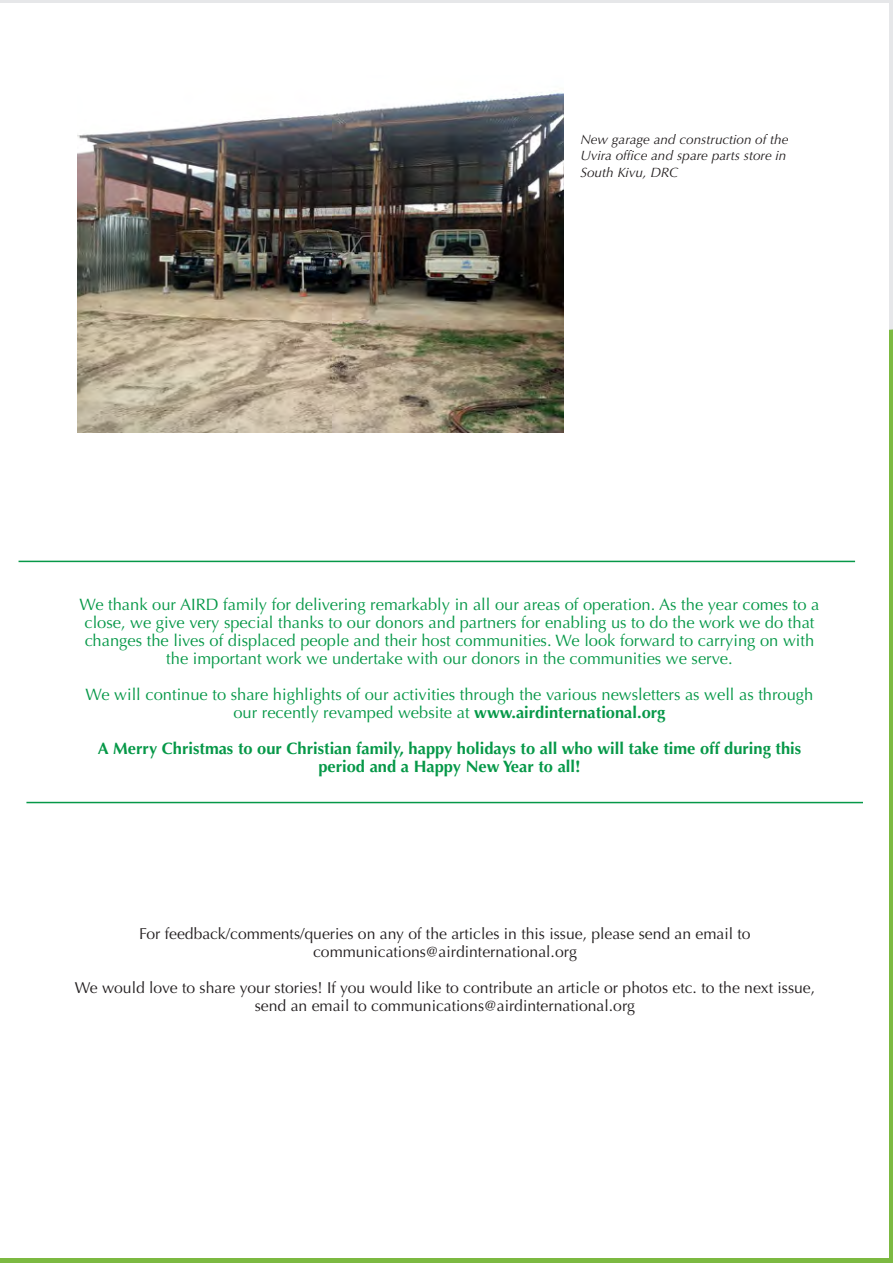
<style>
.page{position:relative;width:893px;height:1263px;background:#fff}
.page>*{position:absolute;margin:0;border:0;box-sizing:border-box;transform-origin:0 0}
.t1{font:16.5px/18px "Optima";color:#069848;text-align:center}
.t2{font:700 16.5px/18px "Optima";color:#069848;text-align:center}
.t3{font:15.75px/18px "Optima";color:#231f20;text-align:center}
.t4{font:italic 13.5px/16.2px "Optima";color:#231f20}
.s1{font-weight:700}
</style>
<div class="page">
<hr style="left:26px;top:802px;width:837px;height:1px;background:#069848">
<img style="left:78px;top:92px;width:486px;height:340px">
<hr style="left:19px;top:561px;width:836px;height:1px;background:#069848">
<p class="t4" style="left:580px;top:132px;width:210px">New garage and construction of the<br>Uvira office and spare parts store in<br>South Kivu, DRC</p>
<p class="t1" style="left:79px;top:596px;width:741px">We thank our AIRD family for delivering remarkably in all our areas of operation. As the year comes to a close, we give very special thanks to our donors and partners for enabling us to do the work we do that changes the lives of displaced people and their host communities. We look forward to carrying on with the important work we undertake with our donors in the communities we serve.</p>
<p class="t1" style="left:86px;top:686px;width:729px">We will continue to share highlights of our activities through the various newsletters as well as through our recently revamped website at <span class="s1">www.airdinternational.org</span></p>
<p class="t2" style="left:98px;top:740px;width:705px">A Merry Christmas to our Christian family, happy holidays to all who will take time off during this period and a Happy New Year to all!</p>
<p class="t3" style="left:139px;top:925px;width:613px">For feedback/comments/queries on any of the articles in this issue, please send an email to</p>
<p class="t3" style="left:313px;top:943px;width:265px">communications@airdinternational.org</p>
<p class="t3" style="left:75px;top:979px;width:742px">We would love to share your stories! If you would like to contribute an article or photos etc. to the next issue, send an email to communications@airdinternational.org</p>
</div>
